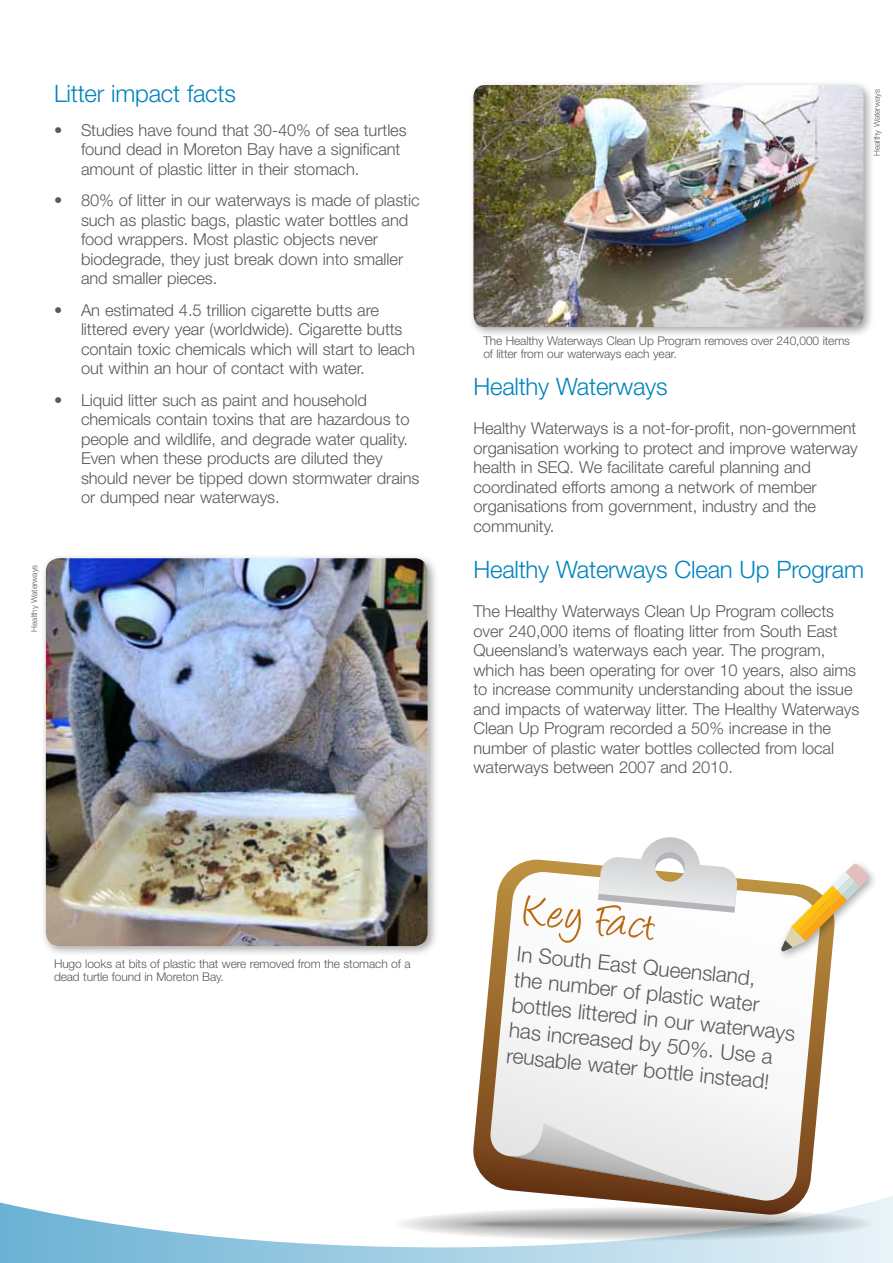
<style>
.page{position:relative;width:893px;height:1263px;background:#fff}
.page>*{position:absolute;margin:0;border:0;box-sizing:border-box;transform-origin:0 0}
.t1{font:51px "Angelina";color:#bb6a13}
.t2{font:300 24px "Helvetica Neue";letter-spacing:-.01em;color:#0084bd}
.t3{font:300 21px/25.5px "Helvetica Neue";color:#58595b}
.t4{font:300 16.5px/19.5px "Helvetica Neue";letter-spacing:-.005em;color:#58595b}
.t5{font:300 12px/13.5px "Helvetica Neue";letter-spacing:-.01em;color:#58595b}
.t6{font:300 8.25px "Helvetica Neue";letter-spacing:-.01em;color:#58595b}
</style>
<div class="page">
<svg style="left:0;top:1196px;width:893px;height:67px"></svg>
<div style="left:41px;top:553px;width:398px;height:404px;background:#000;opacity:.35"></div>
<img style="left:46px;top:558px;width:382px;height:388px">
<svg style="left:472px;top:860px;width:364px;height:355px"></svg>
<svg style="left:487px;top:872px;width:334px;height:330px"></svg>
<svg style="left:506px;top:1123px;width:256px;height:77px;background:#c1b4ab"></svg>
<svg style="left:598px;top:837px;width:142px;height:76px"></svg>
<svg style="left:395px;top:1207px;width:478px;height:34px"></svg>
<svg style="left:398px;top:1207px;width:472px;height:33px"></svg>
<svg style="left:401px;top:1208px;width:466px;height:32px"></svg>
<svg style="left:404px;top:1208px;width:460px;height:31px"></svg>
<svg style="left:407px;top:1209px;width:454px;height:30px"></svg>
<svg style="left:410px;top:1209px;width:448px;height:29px"></svg>
<svg style="left:414px;top:1210px;width:440px;height:28px"></svg>
<svg style="left:417px;top:1210px;width:433px;height:27px"></svg>
<svg style="left:421px;top:1211px;width:426px;height:26px"></svg>
<svg style="left:424px;top:1211px;width:420px;height:25px"></svg>
<svg style="left:428px;top:1212px;width:412px;height:24px"></svg>
<svg style="left:430px;top:1212px;width:408px;height:23px"></svg>
<svg style="left:434px;top:1213px;width:400px;height:22px"></svg>
<svg style="left:437px;top:1213px;width:394px;height:21px"></svg>
<svg style="left:440px;top:1214px;width:388px;height:20px"></svg>
<svg style="left:443px;top:1214px;width:382px;height:19px"></svg>
<svg style="left:447px;top:1215px;width:373px;height:18px"></svg>
<div style="left:450px;top:1215px;width:367px;height:17px;background:#c8c7c7;border-radius:50%"></div>
<svg style="left:454px;top:1216px;width:360px;height:16px"></svg>
<div style="left:457px;top:1216px;width:354px;height:15px;background:#c3c2c2;border-radius:50%"></div>
<svg style="left:461px;top:1217px;width:346px;height:14px"></svg>
<div style="left:463px;top:1217px;width:342px;height:13px;background:#bdbdbd;border-radius:50%"></div>
<svg style="left:467px;top:1218px;width:334px;height:12px"></svg>
<div style="left:469px;top:1218px;width:330px;height:11px;background:#b4b4b3;border-radius:50%"></div>
<svg style="left:472px;top:1219px;width:324px;height:10px"></svg>
<div style="left:475px;top:1219px;width:318px;height:9px;background:#ababab;border-radius:50%"></div>
<svg style="left:478px;top:1220px;width:312px;height:8px"></svg>
<div style="left:481px;top:1220px;width:306px;height:7px;background:#a2a2a2;border-radius:50%"></div>
<div style="left:483px;top:1221px;width:302px;height:6px;background:#848e94;border-radius:50%"></div>
<svg style="left:483px;top:1221px;width:301px;height:6px"></svg>
<div style="left:485px;top:1221px;width:298px;height:5px;background:#9c9b9b;border-radius:50%"></div>
<hr style="left:486px;top:1222px;width:295px;height:4px;background:#939393;border-radius:50%">
<hr style="left:490px;top:1222px;width:288px;height:3px;background:#959594;border-radius:50%">
<div style="left:776px;top:859px;width:102px;height:102px;background:#000;opacity:.35"></div>
<svg style="left:781px;top:864px;width:88px;height:87px"></svg>
<div style="left:468px;top:80px;width:406px;height:258px;background:#000;opacity:.35"></div>
<img style="left:473px;top:85px;width:390px;height:242px">
<h2 class="t2" style="left:54px;top:79px;width:183px">Litter impact facts</h2>
<p class="t4" style="left:81px;top:120px;width:327px;text-indent:-27px">• Studies have found that 30-40% of sea turtles found dead in Moreton Bay have a significant amount of plastic litter in their stomach.</p>
<p class="t4" style="left:81px;top:190px;width:340px;text-indent:-27px">• 80% of litter in our waterways is made of plastic such as plastic bags, plastic water bottles and food wrappers. Most plastic objects never biodegrade, they just break down into smaller and smaller pieces.</p>
<p class="t4" style="left:81px;top:300px;width:335px;text-indent:-27px">• An estimated 4.5 trillion cigarette butts are littered every year (worldwide). Cigarette butts contain toxic chemicals which will start to leach out within an hour of contact with water.</p>
<p class="t4" style="left:81px;top:390px;width:340px;text-indent:-27px">• Liquid litter such as paint and household chemicals contain toxins that are hazardous to people and wildlife, and degrade water quality.<br>Even when these products are diluted they should never be tipped down stormwater drains or dumped near waterways.</p>
<p class="t6" style="left:29px;top:631px;width:68px;rotate:-90deg">Healthy Waterways</p>
<p class="t5" style="left:54px;top:956px;width:358px">Hugo looks at bits of plastic that were removed from the stomach of a dead turtle found in Moreton Bay.</p>
<p class="t6" style="left:872px;top:156px;width:68px;rotate:-90deg">Healthy Waterways</p>
<p class="t5" style="left:483px;top:333px;width:368px">The Healthy Waterways Clean Up Program removes over 240,000 items of litter from our waterways each year.</p>
<h2 class="t2" style="left:473px;top:372px;width:196px">Healthy Waterways</h2>
<p class="t4" style="left:473px;top:418px;width:386px">Healthy Waterways is a not-for-profit, non-government organisation working to protect and improve waterway health in SEQ. We facilitate careful planning and coordinated efforts among a network of member organisations from government, industry and the community.</p>
<h2 class="t2" style="left:473px;top:555px;width:392px">Healthy Waterways Clean Up Program</h2>
<p class="t4" style="left:473px;top:601px;width:387px">The Healthy Waterways Clean Up Program collects over 240,000 items of floating litter from South East Queensland’s waterways each year. The program, which has been operating for over 10 years, also aims to increase community understanding about the issue and impacts of waterway litter. The Healthy Waterways Clean Up Program recorded a 50% increase in the number of plastic water bottles collected from local waterways between 2007 and 2010.</p>
<h1 class="t1" style="left:528px;top:889px;width:132px;rotate:7deg">Key Fact</h1>
<p class="t3" style="left:518px;top:940px;width:287px;rotate:6deg">In South East Queensland,<br>the number of plastic water bottles littered in our waterways has increased by 50%. Use a reusable water bottle instead!</p>
</div>
